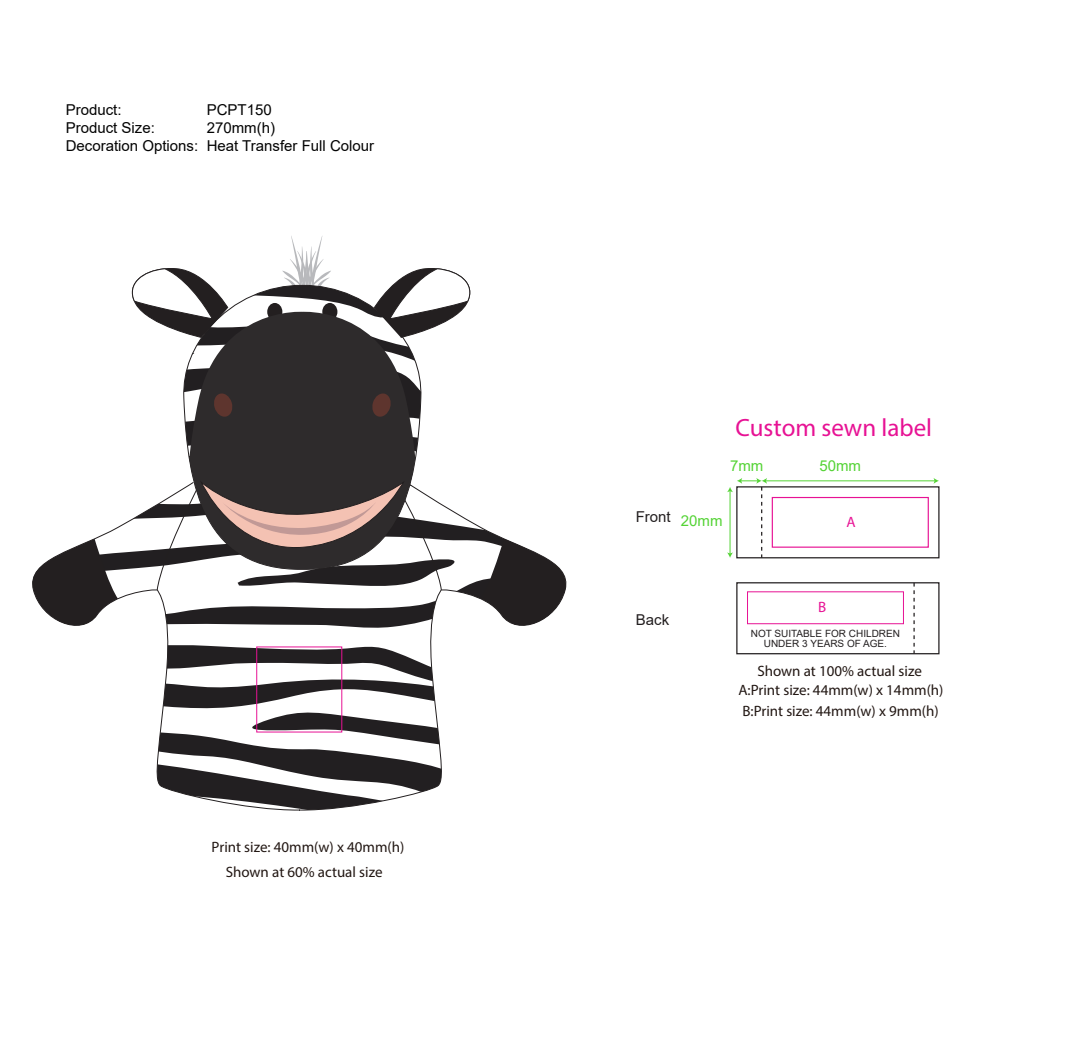
<style>
.page{position:relative;width:1071px;height:1053px;background:#fff}
.page>*{position:absolute;margin:0;border:0;box-sizing:border-box;transform-origin:0 0}
.t1{font:25px "Myriad Pro";color:#e71294}
.t2{font:15px "Myriad Pro";color:#221713}
.t3{font:15px/18px "Arial";color:#030303}
.t4{font:15px "Arial";color:#231f20}
.t5{font:15px "Arial";color:#54d335}
.t6{font:15px "Myriad Pro";color:#e71294}
.t7{font:10px/10px "Arial";color:#231f20;text-align:center}
.s1{color:#54d335}
</style>
<div class="page">
<svg style="left:156px;top:699px;width:286px;height:111px"></svg>
<svg style="left:183px;top:362px;width:239px;height:101px"></svg>
<svg style="left:131px;top:236px;width:340px;height:126px"></svg>
<svg style="left:267px;top:303px;width:15px;height:17px"></svg>
<svg style="left:322px;top:303px;width:15px;height:17px"></svg>
<svg style="left:189px;top:307px;width:226px;height:174px;fill:#2e2b2c"></svg>
<svg style="left:213px;top:392px;width:20px;height:26px"></svg>
<svg style="left:371px;top:392px;width:21px;height:26px"></svg>
<svg style="left:32px;top:481px;width:535px;height:218px"></svg>
<div style="left:256px;top:646px;width:86px;height:86px;border:1px solid #e71294"></div>
<svg style="left:736px;top:582px;width:204px;height:73px"></svg>
<svg style="left:727px;top:478px;width:213px;height:81px"></svg>
<div style="left:747px;top:591px;width:157px;height:33px;border:1px solid #e71294"></div>
<p class="t3" style="left:66px;top:101px;width:134px">Product:<br>Product Size:<br>Decoration Options:</p>
<p class="t3" style="left:207px;top:101px;width:169px">PCPT150<br>270mm(h)<br>Heat Transfer Full Colour</p>
<p class="t2" style="left:212px;top:838px;width:194px">Print size: 40mm(w) x 40mm(h)</p>
<p class="t2" style="left:226px;top:862px;width:158px">Shown at 60% actual size</p>
<h1 class="t1" style="left:735px;top:412px;width:198px">Custom sewn label</h1>
<p class="t5" style="left:730px;top:455px;width:35px">7mm</p>
<p class="t5" style="left:819px;top:455px;width:43px">50mm</p>
<p class="t4" style="left:636px;top:506px;width:88px">Front <span class="s1">20mm</span></p>
<p class="t6" style="left:846px;top:512px;width:11px">A</p>
<p class="t4" style="left:636px;top:609px;width:35px">Back</p>
<p class="t6" style="left:818px;top:598px;width:10px">B</p>
<p class="t7" style="left:751px;top:628px;width:151px">NOT SUITABLE FOR CHILDREN<br>UNDER 3 YEARS OF AGE.</p>
<p class="t2" style="left:757px;top:661px;width:166px">Shown at 100% actual size</p>
<p class="t2" style="left:742px;top:701px;width:198px">B:Print size: 44mm(w) x 9mm(h)</p>
<p class="t2" style="left:738px;top:680px;width:207px">A:Print size: 44mm(w) x 14mm(h)</p>
</div>
